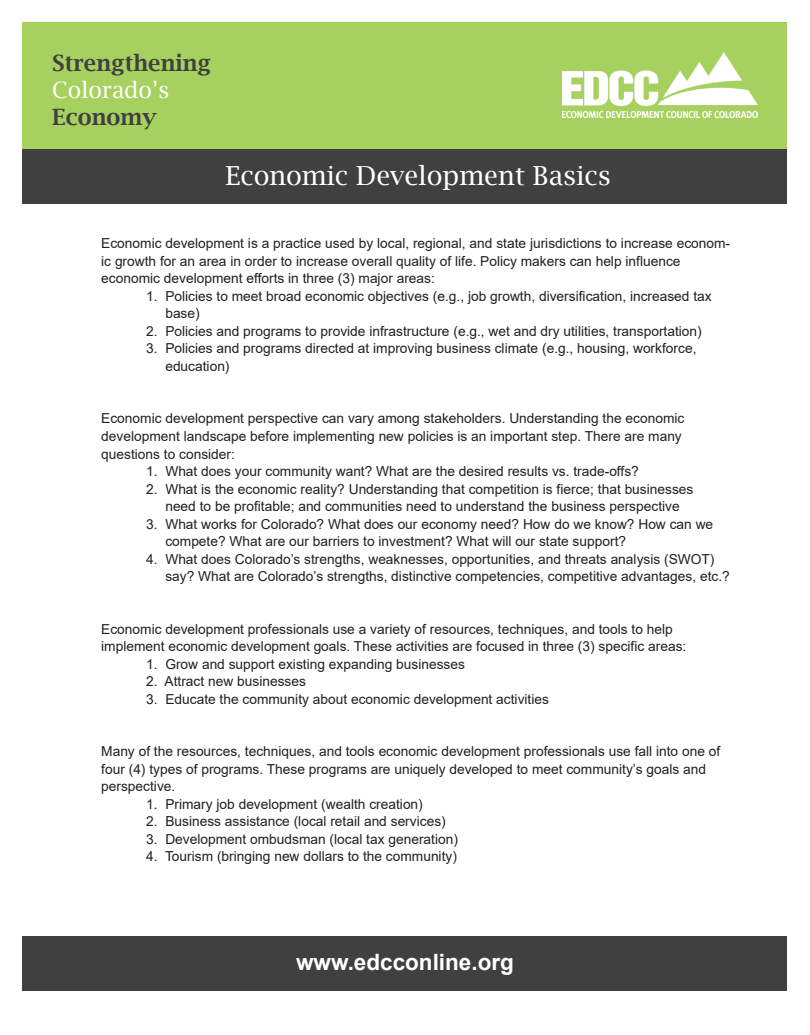
<style>
.page{position:relative;width:810px;height:1035px;background:#fff}
.page>*{position:absolute;margin:0;border:0;box-sizing:border-box;transform-origin:0 0}
.t1{font:26.25px "Lucida Bright";color:#fff}
.t2{font:600 22.5px "Lucida Bright";color:#404040}
.t3{font:700 22.5px "Arial";color:#fff}
.t4{font:22.5px "Lucida Bright";color:#fff}
.t5{font:13.75px/17.5px "Arial";color:#231f20}
</style>
<div class="page">
<div style="left:22px;top:936px;width:766px;height:55px;background:#404040"></div>
<div style="left:22px;top:22px;width:766px;height:128px;background:#a7d15e"></div>
<div style="left:22px;top:149px;width:766px;height:55px;background:#404040"></div>
<img style="left:562px;top:52px;width:196px;height:66px">
<h2 class="t2" style="left:52px;top:50px;width:160px">Strengthening</h2>
<h2 class="t4" style="left:52px;top:77px;width:119px">Colorado’s</h2>
<h2 class="t2" style="left:52px;top:104px;width:106px">Economy</h2>
<h1 class="t1" style="left:226px;top:161px;width:387px">Economic Development Basics</h1>
<p class="t5" style="left:101px;top:235px;width:630px">Economic development is a practice used by local, regional, and state jurisdictions to increase econom&shy;ic growth for an area in order to increase overall quality of life. Policy makers can help influence economic development efforts in three (3) major areas:</p>
<p class="t5" style="left:165px;top:287px;width:548px;text-indent:-19px">1. Policies to meet broad economic objectives (e.g., job growth, diversification, increased tax base)</p>
<p class="t5" style="left:146px;top:322px;width:557px">2. Policies and programs to provide infrastructure (e.g., wet and dry utilities, transportation)</p>
<p class="t5" style="left:165px;top:340px;width:533px;text-indent:-19px">3. Policies and programs directed at improving business climate (e.g., housing, workforce, education)</p>
<p class="t5" style="left:101px;top:410px;width:585px">Economic development perspective can vary among stakeholders. Understanding the economic development landscape before implementing new policies is an important step. There are many questions to consider:</p>
<p class="t5" style="left:146px;top:462px;width:494px">1. What does your community want? What are the desired results vs. trade-offs?</p>
<p class="t5" style="left:146px;top:480px;width:549px;text-align:center">2. What is the economic reality? Understanding that competition is fierce; that businesses need to be profitable; and communities need to understand the business perspective</p>
<p class="t5" style="left:165px;top:515px;width:549px;text-indent:-19px">3. What works for Colorado? What does our economy need? How do we know? How can we compete? What are our barriers to investment? What will our state support?</p>
<p class="t5" style="left:165px;top:550px;width:566px;text-indent:-19px">4. What does Colorado’s strengths, weaknesses, opportunities, and threats analysis (SWOT) say? What are Colorado’s strengths, distinctive competencies, competitive advantages, etc.?</p>
<p class="t5" style="left:101px;top:620px;width:587px">Economic development professionals use a variety of resources, techniques, and tools to help implement economic development goals. These activities are focused in three (3) specific areas:</p>
<p class="t5" style="left:146px;top:655px;width:320px">1. Grow and support existing expanding businesses</p>
<p class="t5" style="left:146px;top:672px;width:161px">2. Attract new businesses</p>
<p class="t5" style="left:146px;top:690px;width:404px">3. Educate the community about economic development activities</p>
<p class="t5" style="left:101px;top:742px;width:621px">Many of the resources, techniques, and tools economic development professionals use fall into one of four (4) types of programs. These programs are uniquely developed to meet community’s goals and perspective.</p>
<p class="t5" style="left:146px;top:795px;width:278px">1. Primary job development (wealth creation)</p>
<p class="t5" style="left:146px;top:812px;width:301px">2. Business assistance (local retail and services)</p>
<p class="t5" style="left:146px;top:830px;width:313px">3. Development ombudsman (local tax generation)</p>
<p class="t5" style="left:146px;top:847px;width:312px">4. Tourism (bringing new dollars to the community)</p>
<h2 class="t3" style="left:296px;top:946px;width:219px">www.edcconline.org</h2>
</div>
